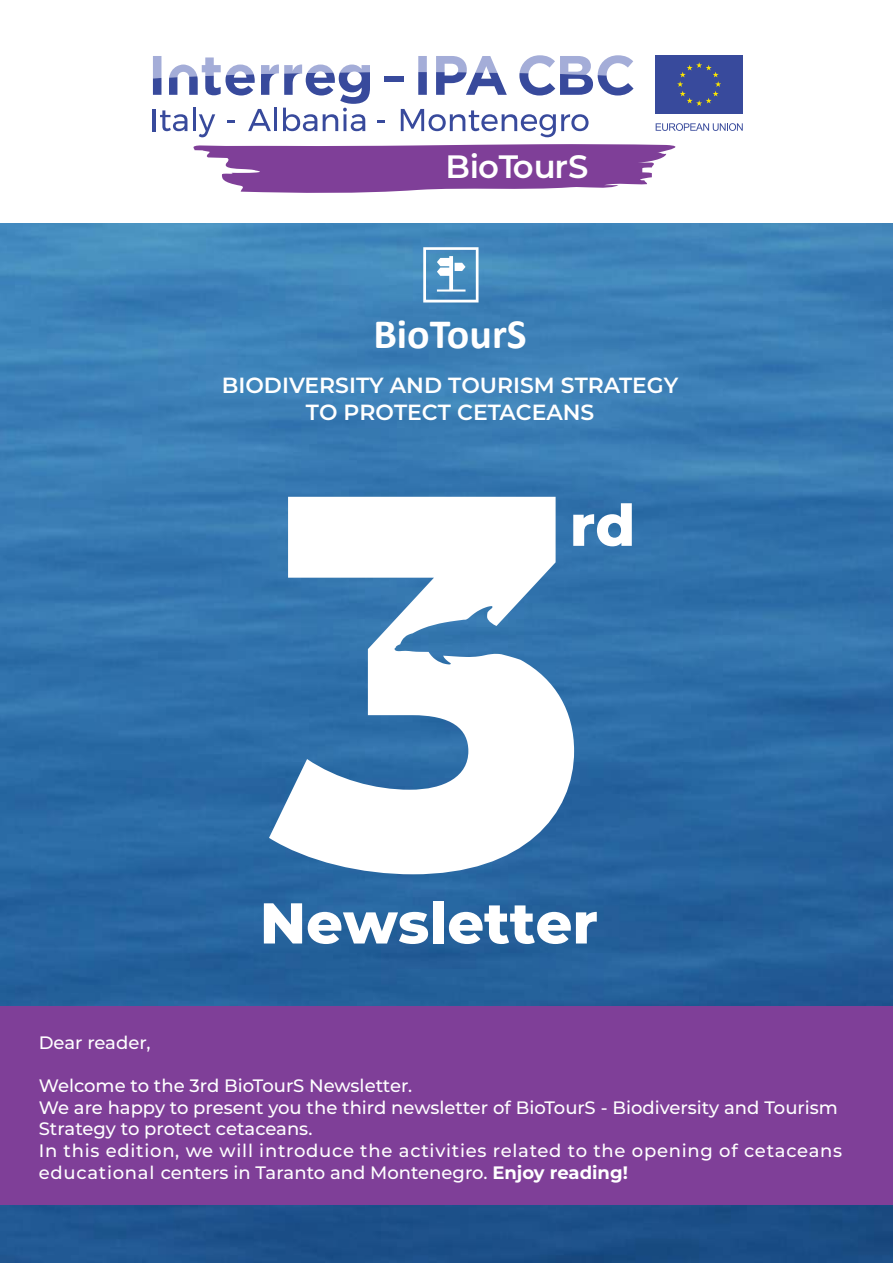
<style>
.page{position:relative;width:893px;height:1263px;background:#fff}
.page>*{position:absolute;margin:0;border:0;box-sizing:border-box;transform-origin:0 0}
.t1{font:800 57.45px "Montserrat";color:#fff}
.t2{font:700 42px "Calibri";color:#fff}
.t3{font:600 32.25px "Montserrat";color:#fff}
.t4{font:600 21.9px/26.2px "Montserrat";color:#fff;text-align:center}
.t5{font:500 18px/21.6px "Montserrat";color:#fff}
.s1{font-weight:700}
</style>
<div class="page">
<img style="left:0;top:223px;width:893px;height:1040px">
<svg style="left:193px;top:144px;width:483px;height:49px"></svg>
<svg style="left:656px;top:123px;width:87px;height:8px"></svg>
<div style="left:656px;top:55px;width:87px;height:58px;background:#384a9c"></div>
<svg style="left:677px;top:62px;width:44px;height:44px"></svg>
<svg style="left:418px;top:56px;width:9px;height:39px"></svg>
<div style="left:384px;top:76px;width:20px;height:6px;background:#384a9c"></div>
<svg style="left:436px;top:56px;width:71px;height:39px"></svg>
<svg style="left:519px;top:55px;width:114px;height:41px"></svg>
<svg style="left:153px;top:56px;width:217px;height:81px"></svg>
<svg style="left:377px;top:120px;width:8px;height:3px"></svg>
<svg style="left:401px;top:109px;width:188px;height:28px"></svg>
<svg style="left:423px;top:247px;width:55px;height:55px"></svg>
<svg style="left:269px;top:497px;width:305px;height:377px"></svg>
<div style="left:0;top:1006px;width:893px;height:199px;background:#7f3f98"></div>
<h3 class="t3" style="left:445px;top:143px;width:145px">BioTourS</h3>
<h2 class="t2" style="left:373px;top:304px;width:155px">BioTourS</h2>
<p class="t4" style="left:222px;top:371px;width:458px">BIODIVERSITY AND TOURISM STRATEGY<br>TO PROTECT CETACEANS</p>
<h1 class="t1" style="left:570px;top:483px;width:67px">rd</h1>
<h1 class="t1" style="left:260px;top:881px;width:339px">Newsletter</h1>
<p class="t5" style="left:39px;top:1031px;width:113px">Dear reader,</p>
<p class="t5" style="left:39px;top:1074px;width:805px">Welcome to the 3rd BioTourS Newsletter.<br>We are happy to present you the third newsletter of BioTourS - Biodiversity and Tourism Strategy to protect cetaceans.<br>In this edition, we will introduce the activities related to the opening of cetaceans educational centers in Taranto and Montenegro. <span class="s1">Enjoy reading!</span></p>
</div>
